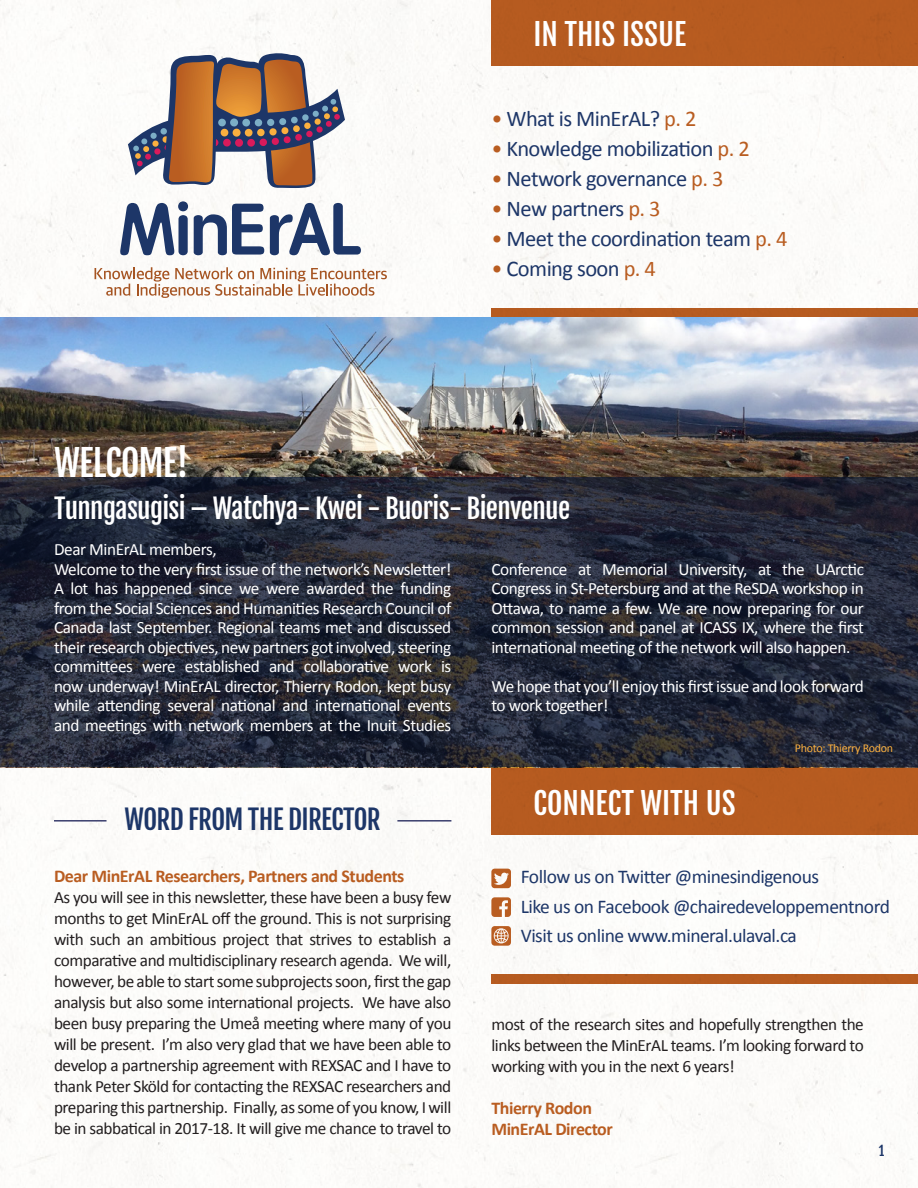
<style>
.page{position:relative;width:918px;height:1188px;background:#fff}
.page>*{position:absolute;margin:0;border:0;box-sizing:border-box;transform-origin:0 0}
.t1{font:36px "Fjalla One";letter-spacing:-.025em;color:#fff}
.t2{font:30px "Fjalla One";color:#fff}
.t3{font:27px "Fjalla One";letter-spacing:-.025em;color:#fff}
.t4{font:27px "Fjalla One";letter-spacing:-.025em;color:#1d3668}
.t5{font:22.5px "Calibri";letter-spacing:-.025em;color:#1d3668}
.t6{font:19.5px "Calibri";letter-spacing:-.025em;color:#1d3668}
.t7{font:700 18px "Calibri";letter-spacing:-.025em;color:#b95d21}
.t8{font:17.25px/19.5px "Calibri";letter-spacing:-.025em;color:#fff;text-align:justify}
.t9{font:17.25px/21px "Calibri";letter-spacing:-.025em;color:#231f20;text-align:justify}
.t10{font:13.5px "Fjalla One";color:#1d3668}
.t11{font:12px "Calibri";letter-spacing:-.025em;color:#fbb03f}
.s1{color:#b95d21}
</style>
<div class="page">
<img style="left:0;top:0;width:918px;height:1188px">
<div style="left:491px;top:0;width:427px;height:66px;background:#b95d21"></div>
<div style="left:491px;top:767px;width:427px;height:67px;background:#b95d21"></div>
<div style="left:491px;top:975px;width:427px;height:9px;background:#b95d21"></div>
<div style="left:491px;top:308px;width:427px;height:10px;background:#b95d21"></div>
<img style="left:0;top:318px;width:918px;height:160px">
<hr style="left:0;top:1066px;width:1px;height:122px;background:#1d3668">
<svg style="left:0;top:478px;width:918px;height:289px;background:#242836"></svg>
<svg style="left:120px;top:201px;width:68px;height:54px"></svg>
<svg style="left:194px;top:204px;width:70px;height:51px"></svg>
<svg style="left:270px;top:203px;width:91px;height:52px"></svg>
<svg style="left:95px;top:267px;width:292px;height:31px"></svg>
<svg style="left:128px;top:53px;width:217px;height:135px"></svg>
<svg style="left:491px;top:897px;width:20px;height:20px"></svg>
<svg style="left:491px;top:869px;width:20px;height:19px"></svg>
<hr style="left:397px;top:820px;width:54px;height:2px;background:#3a3e6d">
<hr style="left:54px;top:820px;width:53px;height:2px;background:#3a3e6d">
<svg style="left:491px;top:926px;width:20px;height:20px"></svg>
<p class="t2" style="left:534px;top:16px;width:154px">IN THIS ISSUE</p>
<p class="t5" style="left:491px;top:104px;width:207px"><span class="s1">•</span> What is MinErAL? <span class="s1">p. 2</span></p>
<p class="t5" style="left:491px;top:134px;width:260px"><span class="s1">•</span> Knowledge mobilization <span class="s1">p. 2</span></p>
<p class="t5" style="left:491px;top:164px;width:234px"><span class="s1">•</span> Network governance <span class="s1">p. 3</span></p>
<p class="t5" style="left:491px;top:194px;width:171px"><span class="s1">•</span> New partners <span class="s1">p. 3</span></p>
<p class="t5" style="left:491px;top:224px;width:298px"><span class="s1">•</span> Meet the coordination team <span class="s1">p. 4</span></p>
<p class="t5" style="left:491px;top:254px;width:166px"><span class="s1">•</span> Coming soon <span class="s1">p. 4</span></p>
<p class="t1" style="left:54px;top:441px;width:136px">WELCOME!</p>
<p class="t3" style="left:54px;top:492px;width:518px">Tunngasugisi – Watchya- Kwei - Buoris- Bienvenue</p>
<p class="t8" style="left:54px;top:539px;width:164px">Dear MinErAL members,</p>
<p class="t8" style="left:54px;top:558px;width:399px">Welcome to the very first issue of the network’s Newsletter!<br>A lot has happened since we were awarded the funding from the Social Sciences and Humanities Research Council of Canada last September. Regional teams met and discussed their research objectives, new partners got involved, steering committees were established and collaborative work is now underway! MinErAL director, Thierry Rodon, kept busy while attending several national and international events and meetings with network members at the Inuit Studies</p>
<p class="t4" style="left:125px;top:803px;width:258px">WORD FROM THE DIRECTOR</p>
<p class="t7" style="left:54px;top:863px;width:352px">Dear MinErAL Researchers, Partners and Students</p>
<p class="t9" style="left:54px;top:886px;width:399px">As you will see in this newsletter, these have been a busy few months to get MinErAL off the ground. This is not surprising with such an ambitious project that strives to establish a comparative and multidisciplinary research agenda. We will, however, be able to start some subprojects soon, first the gap analysis but also some international projects. We have also been busy preparing the Umeå meeting where many of you will be present. I’m also very glad that we have been able to develop a partnership agreement with REXSAC and I have to thank Peter Sköld for contacting the REXSAC researchers and preparing this partnership. Finally, as some of you know, I will be in sabbatical in 2017-18. It will give me chance to travel to</p>
<p class="t8" style="left:491px;top:559px;width:374px">Conference at Memorial University, at the UArctic Congress in St-Petersburg and at the ReSDA workshop in Ottawa, to name a few. We are now preparing for our common session and panel at ICASS IX, where the first international meeting of the network will also happen.</p>
<p class="t8" style="left:491px;top:676px;width:374px">We hope that you’ll enjoy this first issue and look forward to work together!</p>
<p class="t2" style="left:534px;top:785px;width:204px">CONNECT WITH US</p>
<p class="t11" style="left:795px;top:740px;width:100px">Photo: Thierry Rodon</p>
<p class="t6" style="left:521px;top:865px;width:300px">Follow us on Twitter @minesindigenous</p>
<p class="t6" style="left:521px;top:894px;width:371px">Like us on Facebook @chairedeveloppementnord</p>
<p class="t6" style="left:521px;top:923px;width:278px">Visit us online www.mineral.ulaval.ca</p>
<p class="t9" style="left:491px;top:1013px;width:374px">most of the research sites and hopefully strengthen the links between the MinErAL teams. I’m looking forward to working with you in the next 6 years!</p>
<p class="t7" style="left:491px;top:1096px;width:102px">Thierry Rodon</p>
<p class="t7" style="left:491px;top:1117px;width:123px">MinErAL Director</p>
<p class="t10" style="left:879px;top:1142px;width:7px">1</p>
</div>
